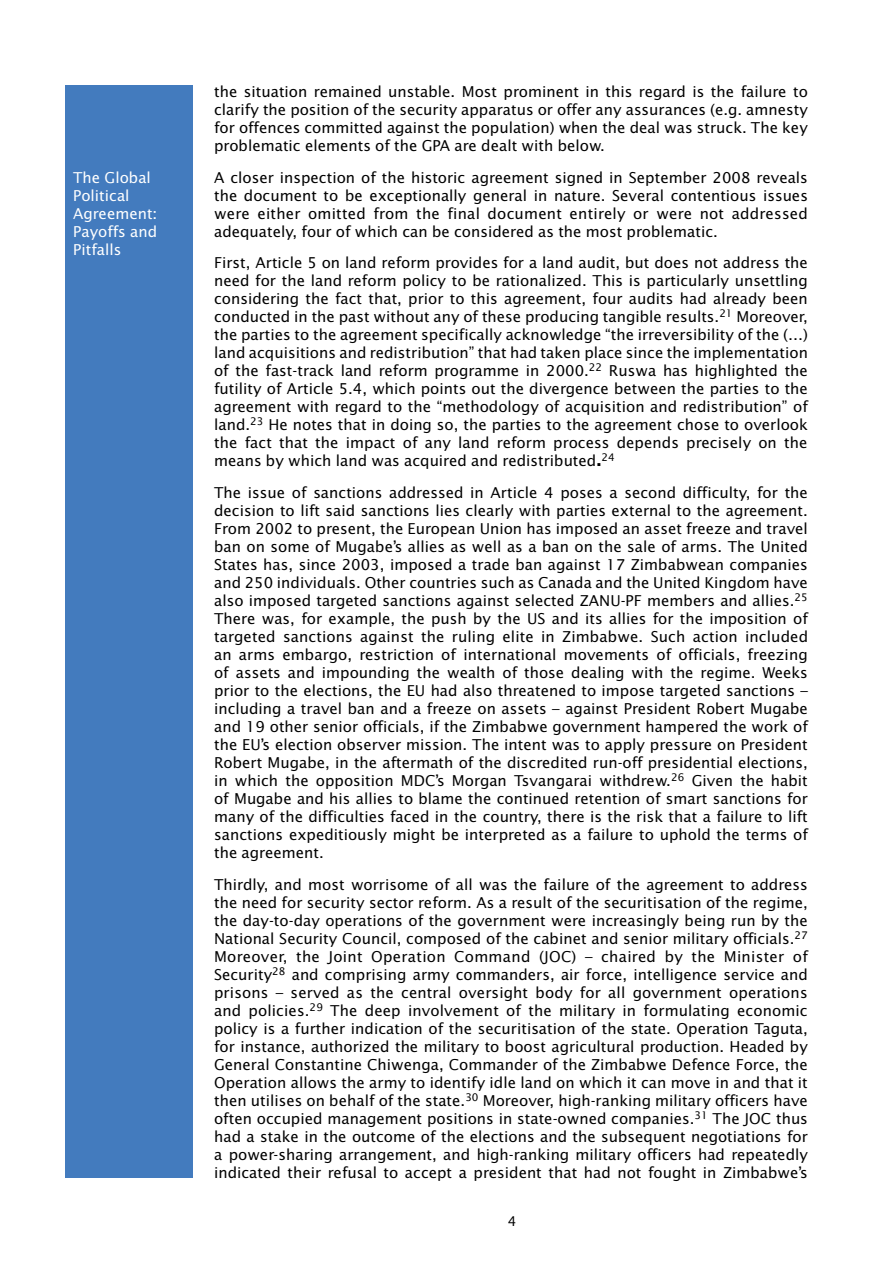
<style>
.page{position:relative;width:893px;height:1263px;background:#fff}
.page>*{position:absolute;margin:0;border:0;box-sizing:border-box;transform-origin:0 0}
.t1{font:15px/18px "Lucida Sans";color:#000;text-align:justify}
.t2{font:15px/18px "Lucida Sans";color:#fff}
.t3{font:13.5px "Lucida Sans";color:#000}
.s1{font-weight:700}
</style>
<div class="page">
<div style="left:66px;top:85px;width:127px;height:1093px;background:#437bbe"></div>
<p class="t2" style="left:73px;top:168px;width:86px">The Global<br>Political<br>Agreement:<br>Payoffs and<br>Pitfalls</p>
<p class="t1" style="left:214px;top:82px;width:595px">the situation remained unstable. Most prominent in this regard is the failure to clarify the position of the security apparatus or offer any assurances (e.g. amnesty for offences committed against the population) when the deal was struck. The key problematic elements of the GPA are dealt with below.</p>
<p class="t1" style="left:214px;top:168px;width:595px">A closer inspection of the historic agreement signed in September 2008 reveals the document to be exceptionally general in nature. Several contentious issues were either omitted from the final document entirely or were not addressed adequately, four of which can be considered as the most problematic.</p>
<p class="t1" style="left:214px;top:253px;width:595px">First, Article 5 on land reform provides for a land audit, but does not address the need for the land reform policy to be rationalized. This is particularly unsettling considering the fact that, prior to this agreement, four audits had already been conducted in the past without any of these producing tangible results.<sup>21</sup> Moreover, the parties to the agreement specifically acknowledge “the irreversibility of the (…) land acquisitions and redistribution” that had taken place since the implementation of the fast-track land reform programme in 2000.<sup>22</sup> Ruswa has highlighted the futility of Article 5.4, which points out the divergence between the parties to the agreement with regard to the “methodology of acquisition and redistribution” of land.<sup>23</sup> He notes that in doing so, the parties to the agreement chose to overlook the fact that the impact of any land reform process depends precisely on the means by which land was acquired and redistributed<span class="s1">.</span><sup>24</sup></p>
<p class="t1" style="left:214px;top:483px;width:596px">The issue of sanctions addressed in Article 4 poses a second difficulty, for the decision to lift said sanctions lies clearly with parties external to the agreement.<br>From 2002 to present, the European Union has imposed an asset freeze and travel ban on some of Mugabe’s allies as well as a ban on the sale of arms. The United States has, since 2003, imposed a trade ban against 17 Zimbabwean companies and 250 individuals. Other countries such as Canada and the United Kingdom have also imposed targeted sanctions against selected ZANU-PF members and allies.<sup>25<br></sup>There was, for example, the push by the US and its allies for the imposition of targeted sanctions against the ruling elite in Zimbabwe. Such action included an arms embargo, restriction of international movements of officials, freezing of assets and impounding the wealth of those dealing with the regime. Weeks prior to the elections, the EU had also threatened to impose targeted sanctions – including a travel ban and a freeze on assets – against President Robert Mugabe and 19 other senior officials, if the Zimbabwe government hampered the work of the EU’s election observer mission. The intent was to apply pressure on President Robert Mugabe, in the aftermath of the discredited run-off presidential elections, in which the opposition MDC’s Morgan Tsvangarai withdrew.<sup>26</sup> Given the habit of Mugabe and his allies to blame the continued retention of smart sanctions for many of the difficulties faced in the country, there is the risk that a failure to lift sanctions expeditiously might be interpreted as a failure to uphold the terms of the agreement.</p>
<p class="t1" style="left:214px;top:875px;width:595px">Thirdly, and most worrisome of all was the failure of the agreement to address the need for security sector reform. As a result of the securitisation of the regime, the day-to-day operations of the government were increasingly being run by the National Security Council, composed of the cabinet and senior military officials.<sup>27<br></sup>Moreover, the Joint Operation Command (JOC) – chaired by the Minister of Security<sup>28</sup> and comprising army commanders, air force, intelligence service and prisons – served as the central oversight body for all government operations and policies.<sup>29</sup> The deep involvement of the military in formulating economic policy is a further indication of the securitisation of the state. Operation Taguta, for instance, authorized the military to boost agricultural production. Headed by General Constantine Chiwenga, Commander of the Zimbabwe Defence Force, the Operation allows the army to identify idle land on which it can move in and that it then utilises on behalf of the state.<sup>30</sup> Moreover, high-ranking military officers have often occupied management positions in state-owned companies.<sup>31</sup> The JOC thus had a stake in the outcome of the elections and the subsequent negotiations for a power-sharing arrangement, and high-ranking military officers had repeatedly indicated their refusal to accept a president that had not fought in Zimbabwe’s</p>
<p class="t3" style="left:508px;top:1213px;width:10px">4</p>
</div>
